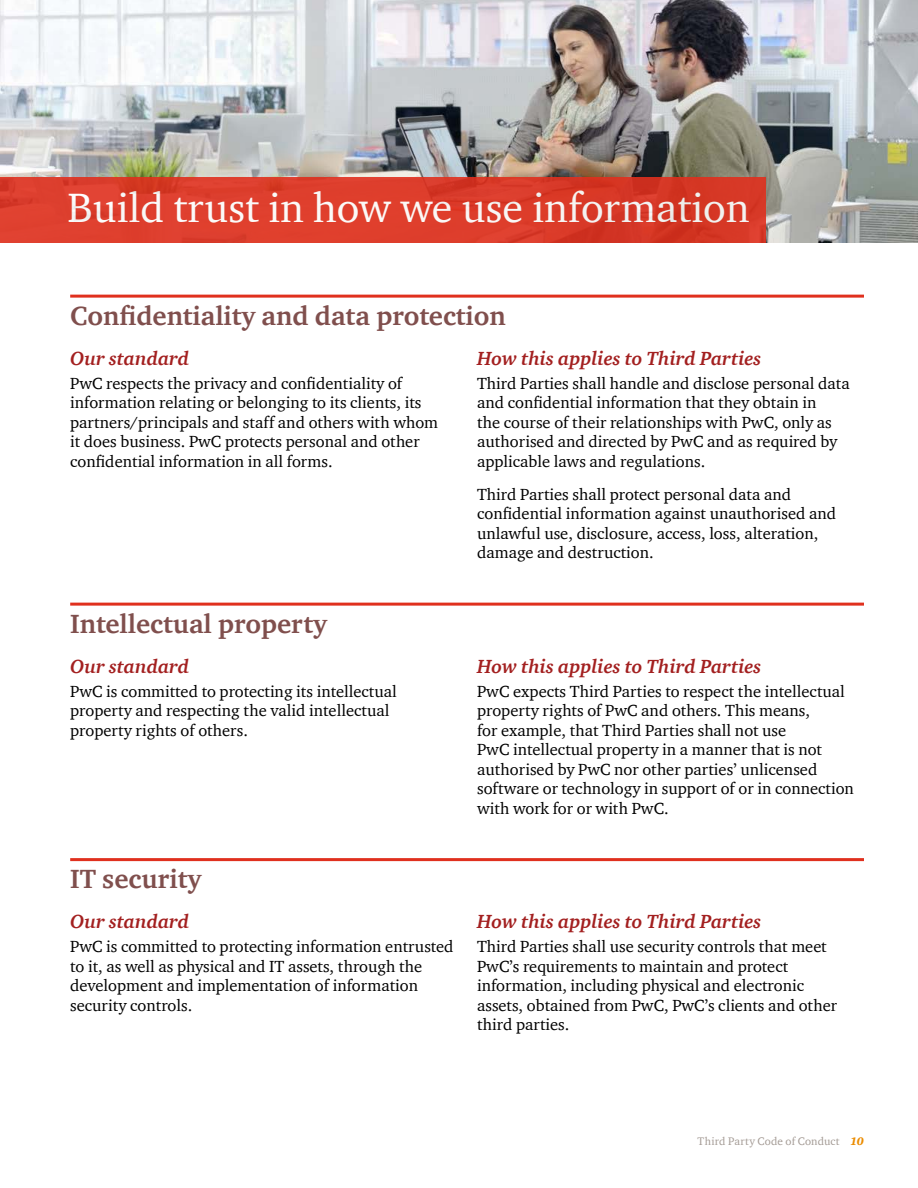
<style>
.page{position:relative;width:918px;height:1188px;background:#fff}
.page>*{position:absolute;margin:0;border:0;box-sizing:border-box;transform-origin:0 0}
.t1{font:42px "ITC Charter Com";color:#fff}
.t2{font:700 27px "ITC Charter Com";color:#804f4d}
.t3{font:italic 700 19.5px "ITC Charter Com";color:#a32020}
.t4{font:16.5px/19.5px "ITC Charter Com";color:#000}
.t5{font:11.25px "ITC Charter Com";letter-spacing:.015em;color:#a49b95}
.s1{font-weight:900;font-style:italic;color:#eb8c00}
</style>
<div class="page">
<img style="left:0;top:0;width:918px;height:243px">
<hr style="left:70px;top:295px;width:794px;height:3px;background:#e0301e">
<hr style="left:70px;top:603px;width:794px;height:3px;background:#e0301e">
<hr style="left:70px;top:858px;width:794px;height:3px;background:#e0301e">
<div style="left:0;top:177px;width:766px;height:66px;background:linear-gradient(to right,#e04230,#d53624)"></div>
<h1 class="t1" style="left:68px;top:182px;width:684px">Build trust in how we use information</h1>
<h2 class="t2" style="left:70px;top:299px;width:437px">Confidentiality and data protection</h2>
<p class="t3" style="left:70px;top:346px;width:120px">Our standard</p>
<p class="t3" style="left:477px;top:346px;width:286px">How this applies to Third Parties</p>
<p class="t4" style="left:70px;top:373px;width:370px">PwC respects the privacy and confidentiality of information relating or belonging to its clients, its partners/principals and staff and others with whom it does business. PwC protects personal and other confidential information in all forms.</p>
<p class="t4" style="left:477px;top:373px;width:374px">Third Parties shall handle and disclose personal data and confidential information that they obtain in<br>the course of their relationships with PwC, only as authorised and directed by PwC and as required by applicable laws and regulations.</p>
<p class="t4" style="left:477px;top:484px;width:361px">Third Parties shall protect personal data and confidential information against unauthorised and unlawful use, disclosure, access, loss, alteration, damage and destruction.</p>
<h2 class="t2" style="left:70px;top:607px;width:258px">Intellectual property</h2>
<p class="t3" style="left:70px;top:654px;width:120px">Our standard</p>
<p class="t3" style="left:477px;top:654px;width:286px">How this applies to Third Parties</p>
<p class="t4" style="left:70px;top:681px;width:328px">PwC is committed to protecting its intellectual property and respecting the valid intellectual property rights of others.</p>
<p class="t4" style="left:477px;top:681px;width:378px">PwC expects Third Parties to respect the intellectual property rights of PwC and others. This means,<br>for example, that Third Parties shall not use<br>PwC intellectual property in a manner that is not authorised by PwC nor other parties’ unlicensed software or technology in support of or in connection with work for or with PwC.</p>
<h2 class="t2" style="left:70px;top:862px;width:133px">IT security</h2>
<p class="t3" style="left:70px;top:910px;width:120px">Our standard</p>
<p class="t3" style="left:477px;top:910px;width:286px">How this applies to Third Parties</p>
<p class="t4" style="left:70px;top:937px;width:385px">PwC is committed to protecting information entrusted to it, as well as physical and IT assets, through the development and implementation of information security controls.</p>
<p class="t4" style="left:477px;top:937px;width:362px">Third Parties shall use security controls that meet PwC’s requirements to maintain and protect information, including physical and electronic assets, obtained from PwC, PwC’s clients and other third parties.</p>
<p class="t5" style="left:698px;top:1134px;width:168px">Third Party Code of Conduct <span class="s1">10</span></p>
</div>
